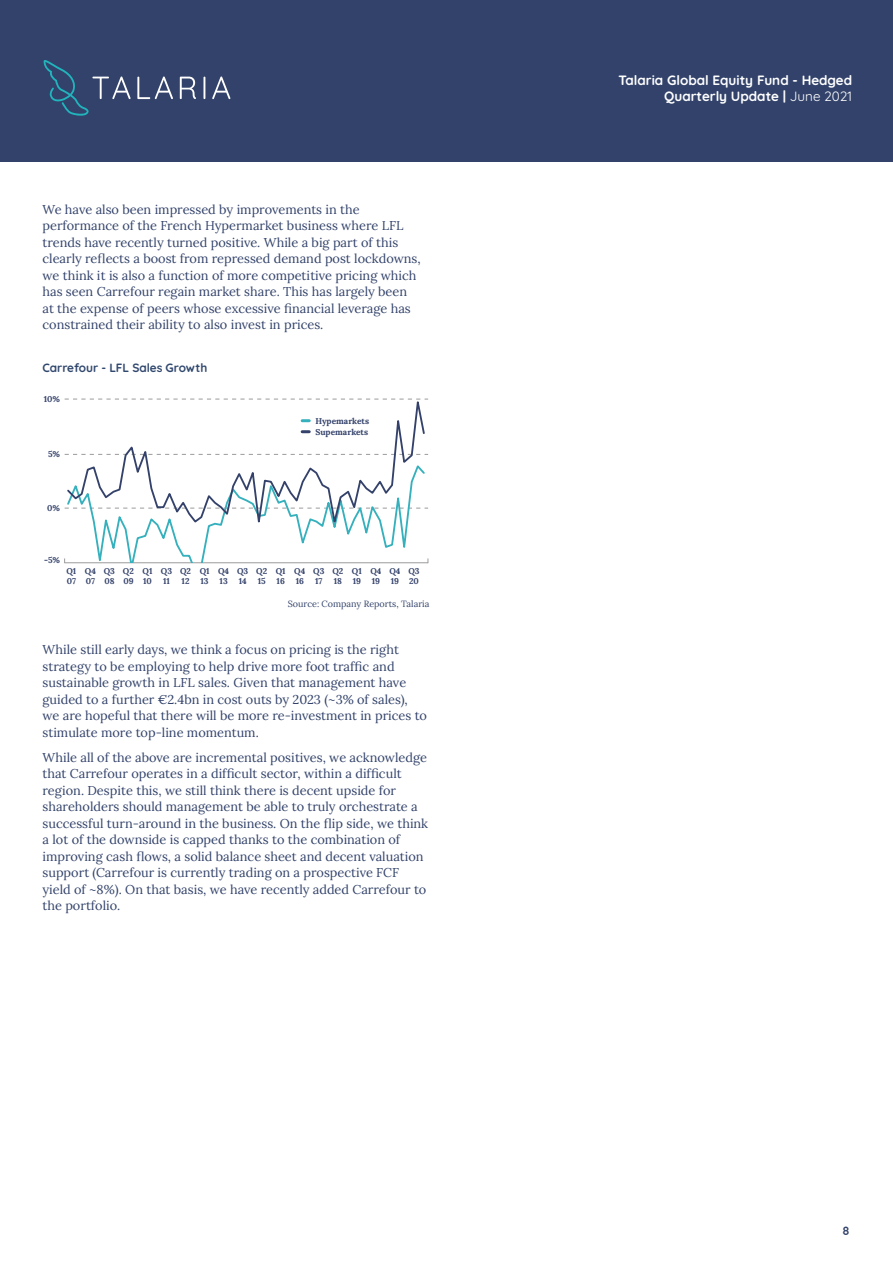
<style>
.page{position:relative;width:893px;height:1263px;background:#fff}
.page>*{position:absolute;margin:0;border:0;box-sizing:border-box;transform-origin:0 0}
.t1{font:700 13.5px/16.2px "Quicksand";color:#fff;text-align:right}
.t2{font:12.75px/16.5px "Lora";color:#32426a}
.t3{font:700 12px "Quicksand";letter-spacing:-.005em;color:#31486e}
.t4{font:700 12px "Quicksand";color:#32426a}
.t5{font:9px "Lora";color:#32426a}
.t6{font:700 8.4px/10.1px "Lora";color:#34426b}
.s1{font-weight:400}
</style>
<div class="page">
<div style="left:0;top:0;width:893px;height:162px;background:#32426a"></div>
<svg style="left:137px;top:77px;width:36px;height:22px"></svg>
<svg style="left:180px;top:77px;width:16px;height:22px"></svg>
<svg style="left:203px;top:77px;width:2px;height:22px"></svg>
<svg style="left:212px;top:77px;width:18px;height:22px"></svg>
<svg style="left:44px;top:60px;width:87px;height:56px"></svg>
<svg style="left:64px;top:507px;width:365px;height:56px"></svg>
<svg style="left:65px;top:398px;width:361px;height:137px"></svg>
<svg style="left:302px;top:419px;width:7px;height:3px"></svg>
<svg style="left:302px;top:430px;width:7px;height:3px"></svg>
<p class="t2" style="left:43px;top:200px;width:380px">We have also been impressed by improvements in the performance of the French Hypermarket business where LFL trends have recently turned positive. While a big part of this clearly reflects a boost from repressed demand post lockdowns, we think it is also a function of more competitive pricing which has seen Carrefour regain market share. This has largely been at the expense of peers whose excessive financial leverage has constrained their ability to also invest in prices.</p>
<p class="t3" style="left:43px;top:359px;width:166px">Carrefour - LFL Sales Growth</p>
<p class="t6" style="left:44px;top:393px;width:18px">10%</p>
<p class="t6" style="left:48px;top:448px;width:14px">5%</p>
<p class="t6" style="left:47px;top:502px;width:14px">0%</p>
<p class="t6" style="left:44px;top:554px;width:18px">-5%</p>
<p class="t6" style="left:315px;top:414px;width:55px;line-height:10.9px">Hypemarkets<br>Supemarkets</p>
<p class="t6" style="left:66px;top:565px;width:11px">Q1<br>07</p>
<p class="t6" style="left:85px;top:565px;width:13px">Q4<br>07</p>
<p class="t6" style="left:143px;top:565px;width:11px">Q1<br>10</p>
<p class="t6" style="left:161px;top:565px;width:13px">Q3<br>11</p>
<p class="t6" style="left:180px;top:565px;width:12px">Q2<br>12</p>
<p class="t6" style="left:200px;top:565px;width:11px">Q1<br>13</p>
<p class="t6" style="left:218px;top:565px;width:13px">Q4<br>13</p>
<p class="t6" style="left:237px;top:565px;width:13px">Q3<br>14</p>
<p class="t6" style="left:256px;top:565px;width:12px">Q2<br>15</p>
<p class="t6" style="left:276px;top:565px;width:11px">Q1<br>16</p>
<p class="t6" style="left:294px;top:565px;width:13px">Q4<br>16</p>
<p class="t6" style="left:313px;top:565px;width:13px">Q3<br>17</p>
<p class="t6" style="left:332px;top:565px;width:12px">Q2<br>18</p>
<p class="t6" style="left:352px;top:565px;width:11px">Q1<br>19</p>
<p class="t6" style="left:370px;top:565px;width:13px">Q4<br>19</p>
<p class="t6" style="left:389px;top:565px;width:13px">Q4<br>19</p>
<p class="t6" style="left:104px;top:565px;width:13px">Q3<br>08</p>
<p class="t6" style="left:123px;top:565px;width:12px">Q2<br>09</p>
<p class="t6" style="left:408px;top:565px;width:13px">Q3<br>20</p>
<p class="t5" style="left:288px;top:597px;width:143px">Source: Company Reports, Talaria</p>
<p class="t2" style="left:43px;top:641px;width:386px">While still early days, we think a focus on pricing is the right strategy to be employing to help drive more foot traffic and sustainable growth in LFL sales. Given that management have guided to a further €2.4bn in cost outs by 2023 (~3% of sales), we are hopeful that there will be more re-investment in prices to stimulate more top-line momentum.</p>
<p class="t2" style="left:43px;top:748px;width:387px">While all of the above are incremental positives, we acknowledge that Carrefour operates in a difficult sector, within a difficult region. Despite this, we still think there is decent upside for shareholders should management be able to truly orchestrate a successful turn-around in the business. On the flip side, we think a lot of the downside is capped thanks to the combination of improving cash flows, a solid balance sheet and decent valuation support (Carrefour is currently trading on a prospective FCF yield of ~8%). On that basis, we have recently added Carrefour to the portfolio.</p>
<p class="t1" style="left:618px;top:70px;width:235px">Talaria Global Equity Fund - Hedged<br>Quarterly Update | <span class="s1">June 2021</span></p>
<p class="t4" style="left:842px;top:1222px;width:9px">8</p>
</div>
